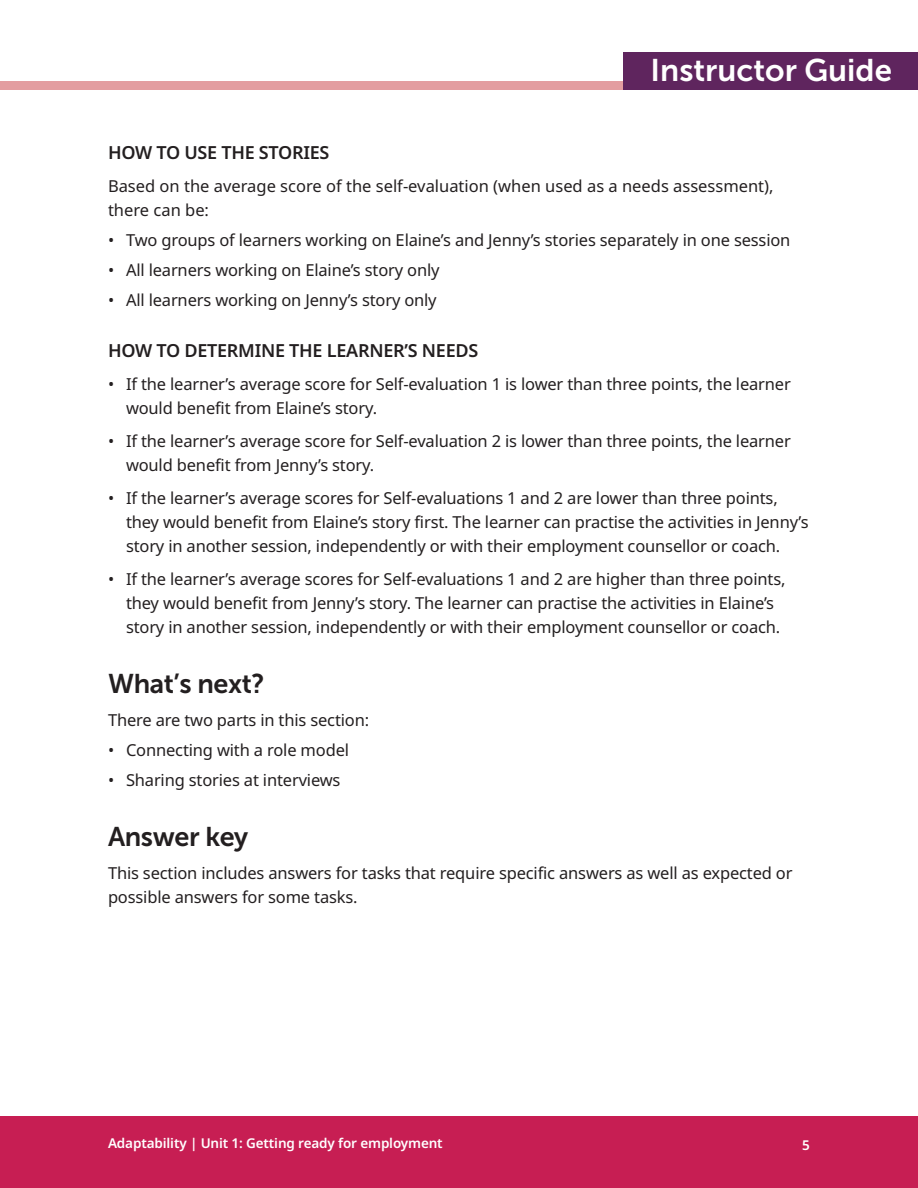
<style>
.page{position:relative;width:918px;height:1188px;background:#fff}
.page>*{position:absolute;margin:0;border:0;box-sizing:border-box;transform-origin:0 0}
.t1{font:31.2px "Museo Sans 700";color:#fff}
.t2{font:27px "Museo Sans 700";letter-spacing:-.015em;color:#231f20}
.t3{font:600 18px "Noto Sans";letter-spacing:-.015em;color:#231f20}
.t4{font:16.5px/24px "Noto Sans";letter-spacing:-.01em;color:#231f20}
.t5{font:600 13.5px "Noto Sans";letter-spacing:-.01em;color:#fff}
</style>
<div class="page">
<div style="left:0;top:81px;width:918px;height:9px;background:#e39da0"></div>
<div style="left:0;top:1116px;width:918px;height:72px;background:#c71e53"></div>
<div style="left:624px;top:52px;width:294px;height:38px;background:#5f255e"></div>
<p class="t1" style="left:651px;top:59px;width:243px">Instructor Guide</p>
<p class="t3" style="left:108px;top:145px;width:223px">HOW TO USE THE STORIES</p>
<p class="t4" style="left:108px;top:175px;width:667px">Based on the average score of the self-evaluation (when used as a needs assessment), there can be:</p>
<p class="t4" style="left:108px;top:229px;width:684px">• Two groups of learners working on Elaine’s and Jenny’s stories separately in one session</p>
<p class="t4" style="left:108px;top:259px;width:333px">• All learners working on Elaine’s story only</p>
<p class="t4" style="left:108px;top:289px;width:330px">• All learners working on Jenny’s story only</p>
<p class="t3" style="left:108px;top:343px;width:372px">HOW TO DETERMINE THE LEARNER’S NEEDS</p>
<p class="t4" style="left:126px;top:373px;width:666px;text-indent:-18px">• If the learner’s average score for Self-evaluation 1 is lower than three points, the learner would benefit from Elaine’s story.</p>
<p class="t4" style="left:126px;top:430px;width:666px;text-indent:-18px">• If the learner’s average score for Self-evaluation 2 is lower than three points, the learner would benefit from Jenny’s story.</p>
<p class="t4" style="left:126px;top:487px;width:684px;text-indent:-18px">• If the learner’s average scores for Self-evaluations 1 and 2 are lower than three points, they would benefit from Elaine’s story first. The learner can practise the activities in Jenny’s story in another session, independently or with their employment counsellor or coach.</p>
<p class="t4" style="left:126px;top:568px;width:661px;text-indent:-18px">• If the learner’s average scores for Self-evaluations 1 and 2 are higher than three points, they would benefit from Jenny’s story. The learner can practise the activities in Elaine’s story in another session, independently or with their employment counsellor or coach.</p>
<p class="t2" style="left:108px;top:674px;width:158px">What’s next?</p>
<p class="t4" style="left:108px;top:709px;width:263px">There are two parts in this section:</p>
<p class="t4" style="left:108px;top:739px;width:243px">• Connecting with a role model</p>
<p class="t4" style="left:108px;top:769px;width:234px">• Sharing stories at interviews</p>
<p class="t2" style="left:108px;top:827px;width:142px">Answer key</p>
<p class="t4" style="left:108px;top:862px;width:686px">This section includes answers for tasks that require specific answers as well as expected or possible answers for some tasks.</p>
<p class="t5" style="left:108px;top:1138px;width:336px">Adaptability | Unit 1: Getting ready for employment</p>
<p class="t5" style="left:802px;top:1140px;width:9px">5</p>
</div>
